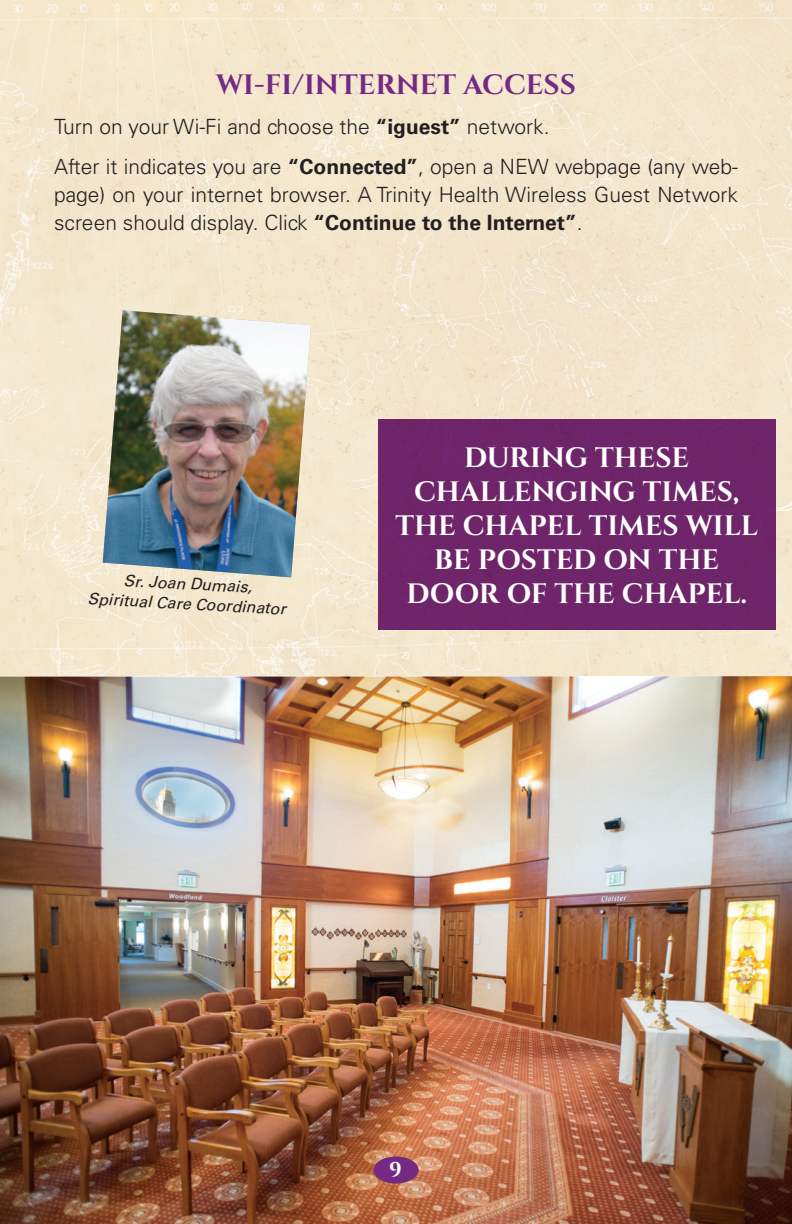
<style>
.page{position:relative;width:792px;height:1224px;background:#fff}
.page>*{position:absolute;margin:0;border:0;box-sizing:border-box;transform-origin:0 0}
.SUBHEAD{font:700 28px/34px "Cinzel";color:#fff;text-align:center}
.SUBHEAD-2{font:700 28px "Cinzel";color:#742983}
.body{font:300 21px/28px "Univers LT Std";color:#231f20;text-align:justify}
.SUBHEAD-3{font:700 20px "Cinzel";color:#fff}
.t1{font:italic 16px/20px "Univers LT Std";color:#231f20;text-align:center}
.s1{font-weight:700}
</style>
<div class="page">
<img style="left:0;top:0;width:792px;height:676px">
<img style="left:0;top:676px;width:792px;height:548px">
<div style="left:374px;top:1156px;width:44px;height:28px;background:#742983;border-radius:50%"></div>
<img style="left:103px;top:310px;width:208px;height:267px">
<div style="left:378px;top:420px;width:397px;height:210px;background:#6e2569"></div>
<p class="SUBHEAD-2" style="left:216px;top:68px;width:361px">WI-FI/INTERNET ACCESS</p>
<p class="body" style="left:54px;top:113px;width:497px">Turn on your Wi-Fi and choose the <span class="s1">“iguest”</span> network.</p>
<p class="body" style="left:54px;top:153px;width:685px">After it indicates you are <span class="s1">“Connected”</span>, open a NEW webpage (any web&shy;page) on your internet browser. A Trinity Health Wireless Guest Network screen should display. Click <span class="s1">“Continue to the Internet”</span>.</p>
<p class="t1" style="left:89px;top:569px;width:200px;rotate:3deg">Sr. Joan Dumais,<br>Spiritual Care Coordinator</p>
<p class="SUBHEAD" style="left:395px;top:441px;width:364px">DURING THESE<br>CHALLENGING TIMES,<br>THE CHAPEL TIMES WILL<br>BE POSTED ON THE<br>DOOR OF THE CHAPEL.</p>
<p class="SUBHEAD-3" style="left:389px;top:1157px;width:14px">9</p>
</div>
